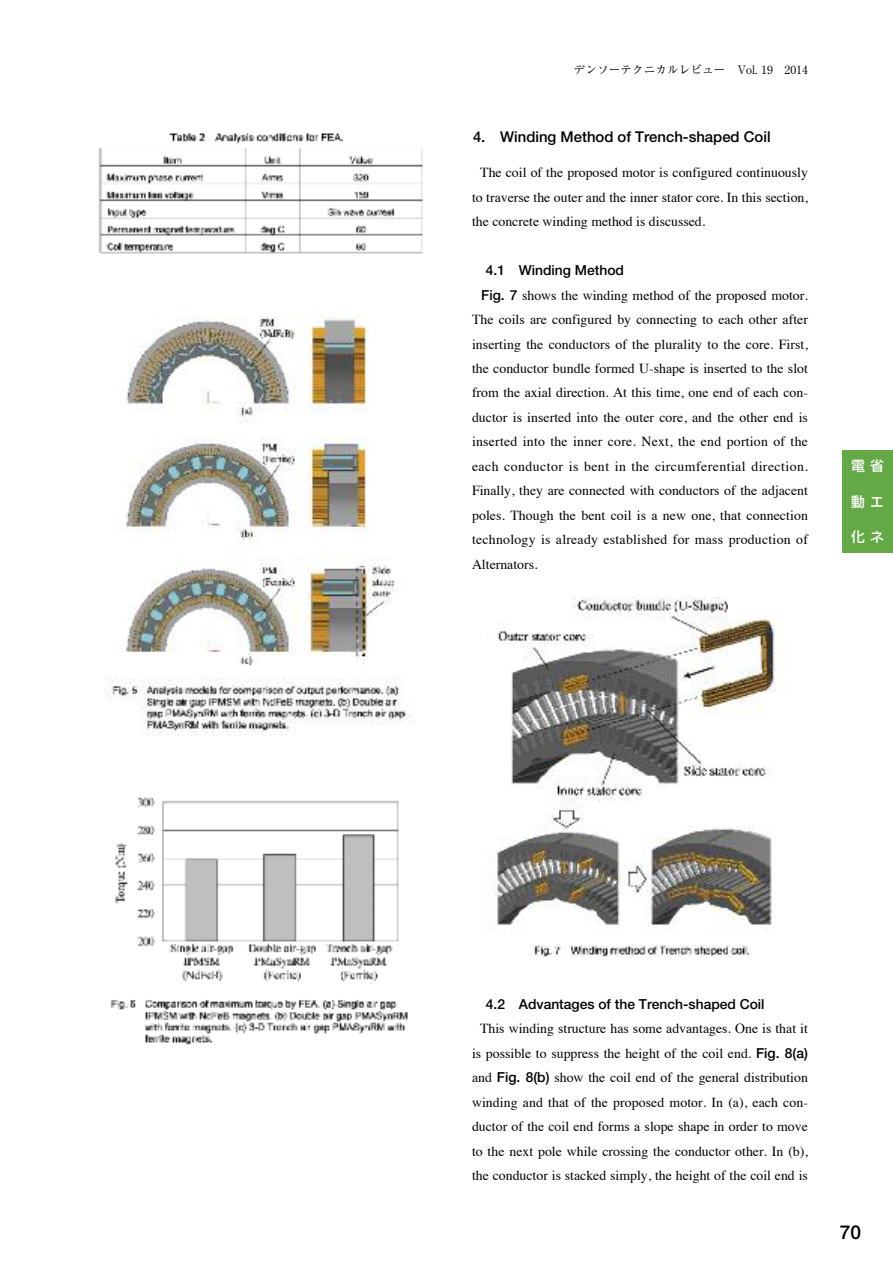
<style>
.page{position:relative;width:893px;height:1263px;background:#fff}
.page>*{position:absolute;margin:0;border:0;box-sizing:border-box;transform-origin:0 0}
.t1{font:700 19.2px "Futo Go B101";color:#000}
.t2{font:700 14.85px "Futo Go B101";color:#000}
.t3{font:13.8px/24.5px "Times";color:#000;text-align:justify}
.t4{font:700 13.8px "Futo Go B101";color:#000}
.t5{font:500 13.8px "Shin Go";color:#fff}
.t6{font:11.7px "Ryumin";color:#000}
.s1{font-family:"Futo Go B101";font-weight:700}
</style>
<div class="page">
<div style="left:842px;top:451px;width:51px;height:102px;background:#63a945"></div>
<img style="left:98px;top:133px;width:325px;height:121px">
<img style="left:104px;top:317px;width:306px;height:418px">
<img style="left:110px;top:797px;width:298px;height:248px">
<img style="left:487px;top:597px;width:294px;height:360px">
<p class="t6" style="left:574px;top:62px;width:236px">デンソーテクニカルレビュー Vol. 19 2014</p>
<p class="t2" style="left:473px;top:128px;width:299px">4. Winding Method of Trench-shaped Coil</p>
<p class="t3" style="left:472px;top:162px;width:337px;text-indent:8px">The coil of the proposed motor is configured continuously to traverse the outer and the inner stator core. In this section, the concrete winding method is discussed.</p>
<p class="t4" style="left:486px;top:262px;width:140px">4.1 Winding Method</p>
<p class="t3" style="left:472px;top:284px;width:337px;text-indent:9px"><span class="s1">Fig. 7</span> shows the winding method of the proposed motor.<br>The coils are configured by connecting to each other after inserting the conductors of the plurality to the core. First, the conductor bundle formed U-shape is inserted to the slot from the axial direction. At this time, one end of each con&shy;ductor is inserted into the outer core, and the other end is inserted into the inner core. Next, the end portion of the each conductor is bent in the circumferential direction.<br>Finally, they are connected with conductors of the adjacent poles. Though the bent coil is a new one, that connection technology is already established for mass production of Alternators.</p>
<p class="t5" style="left:851px;top:457px;width:34px">電省</p>
<p class="t5" style="left:851px;top:493px;width:34px">動エ</p>
<p class="t5" style="left:851px;top:528px;width:34px">化ネ</p>
<p class="t4" style="left:486px;top:996px;width:280px">4.2 Advantages of the Trench-shaped Coil</p>
<p class="t3" style="left:472px;top:1017px;width:337px;text-align:center">This winding structure has some advantages. One is that it is possible to suppress the height of the coil end. <span class="s1">Fig. 8(a) </span>and <span class="s1">Fig. 8(b)</span> show the coil end of the general distribution winding and that of the proposed motor. In (a), each con&shy;ductor of the coil end forms a slope shape in order to move to the next pole while crossing the conductor other. In (b), the conductor is stacked simply, the height of the coil end is</p>
<h1 class="t1" style="left:840px;top:1221px;width:23px">70</h1>
</div>
